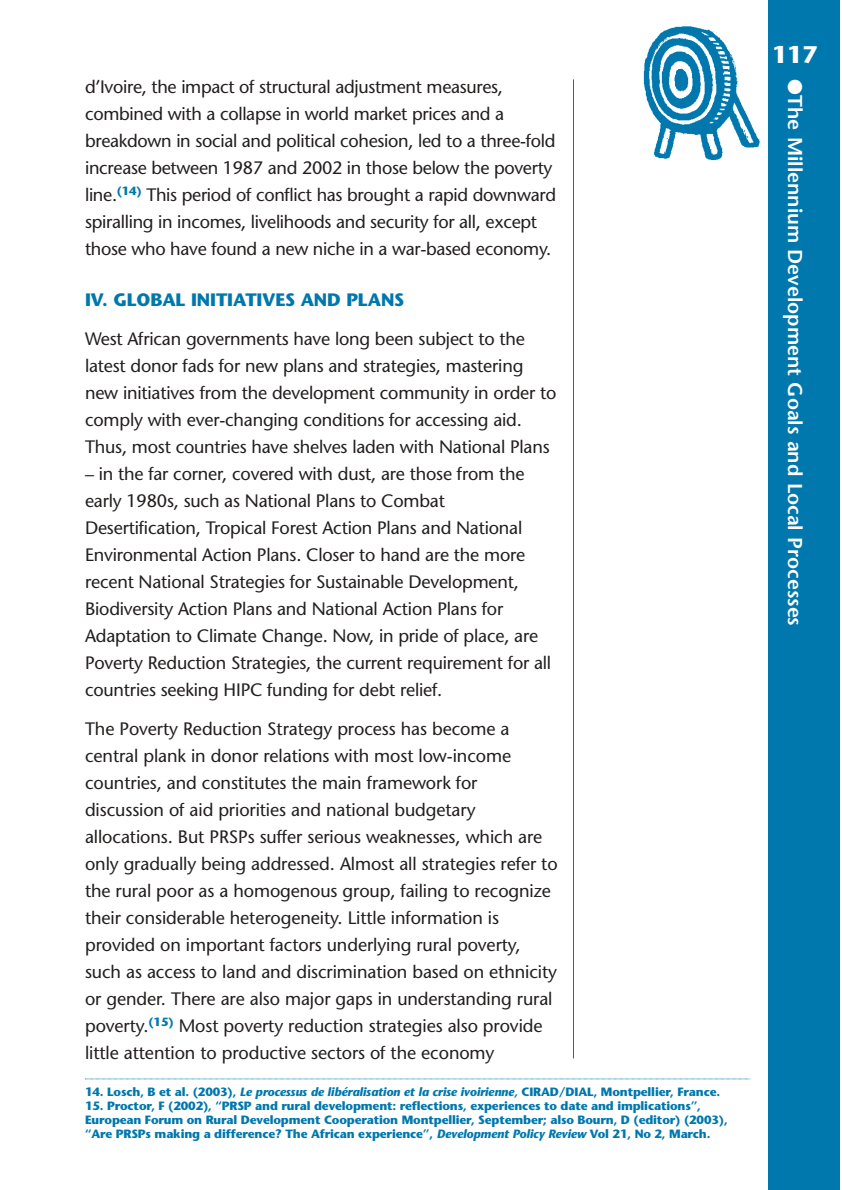
<style>
.page{position:relative;width:842px;height:1190px;background:#fff}
.page>*{position:absolute;margin:0;border:0;box-sizing:border-box;transform-origin:0 0}
.t1{font:700 24px "Stone Sans";color:#fff}
.t2{font:600 20px "Stone Sans";color:#fff}
.t3{font:18px/27px "Stone Sans";letter-spacing:-.01em;color:#231f1f}
.t4{font:700 18px "Stone Sans";letter-spacing:-.005em;color:#0078ad}
.t5{font:700 12px/14px "Stone Sans";letter-spacing:-.015em;color:#0078ad}
.s1{font-style:italic}
</style>
<div class="page">
<div style="left:768px;top:0;width:72px;height:1190px;background:#0078ad"></div>
<hr style="left:573px;top:79px;width:1px;height:979px;background:#0078ad">
<img style="left:643px;top:26px;width:118px;height:135px">
<svg style="left:85px;top:1079px;width:666px;height:1px"></svg>
<p class="t3" style="left:85px;top:75px;width:473px">d’Ivoire, the impact of structural adjustment measures, combined with a collapse in world market prices and a breakdown in social and political cohesion, led to a three-fold increase between 1987 and 2002 in those below the poverty line.<sup>(14)</sup> This period of conflict has brought a rapid downward spiralling in incomes, livelihoods and security for all, except those who have found a new niche in a war-based economy.</p>
<p class="t4" style="left:85px;top:292px;width:321px">IV. GLOBAL INITIATIVES AND PLANS</p>
<p class="t3" style="left:85px;top:327px;width:473px">West African governments have long been subject to the latest donor fads for new plans and strategies, mastering new initiatives from the development community in order to comply with ever-changing conditions for accessing aid.<br>Thus, most countries have shelves laden with National Plans</p>
<p class="t3" style="left:85px;top:462px;width:468px">– in the far corner, covered with dust, are those from the early 1980s, such as National Plans to Combat Desertification, Tropical Forest Action Plans and National Environmental Action Plans. Closer to hand are the more recent National Strategies for Sustainable Development, Biodiversity Action Plans and National Action Plans for Adaptation to Climate Change. Now, in pride of place, are Poverty Reduction Strategies, the current requirement for all countries seeking HIPC funding for debt relief.</p>
<p class="t3" style="left:85px;top:717px;width:474px">The Poverty Reduction Strategy process has become a central plank in donor relations with most low-income countries, and constitutes the main framework for discussion of aid priorities and national budgetary allocations. But PRSPs suffer serious weaknesses, which are only gradually being addressed. Almost all strategies refer to the rural poor as a homogenous group, failing to recognize their considerable heterogeneity. Little information is provided on important factors underlying rural poverty, such as access to land and discrimination based on ethnicity or gender. There are also major gaps in understanding rural poverty.<sup>(15)</sup> Most poverty reduction strategies also provide little attention to productive sectors of the economy</p>
<p class="t5" style="left:85px;top:1086px;width:637px">14. Losch, B et al. (2003), <span class="s1">Le processus de libéralisation et la crise ivoirienne,</span> CIRAD/DIAL, Montpellier, France.</p>
<p class="t5" style="left:85px;top:1100px;width:644px">15. Proctor, F (2002), “PRSP and rural development: reflections, experiences to date and implications”,<br>European Forum on Rural Development Cooperation Montpellier, September; also Bourn, D (editor) (2003), “Are PRSPs making a difference? The African experience”, <span class="s1">Development Policy Review</span> Vol 21, No 2, March.</p>
<h1 class="t1" style="left:772px;top:45px;width:47px">117</h1>
<p class="t2" style="left:803px;top:79px;width:548px;rotate:90deg">●The Millennium Development Goals and Local Processes</p>
</div>
